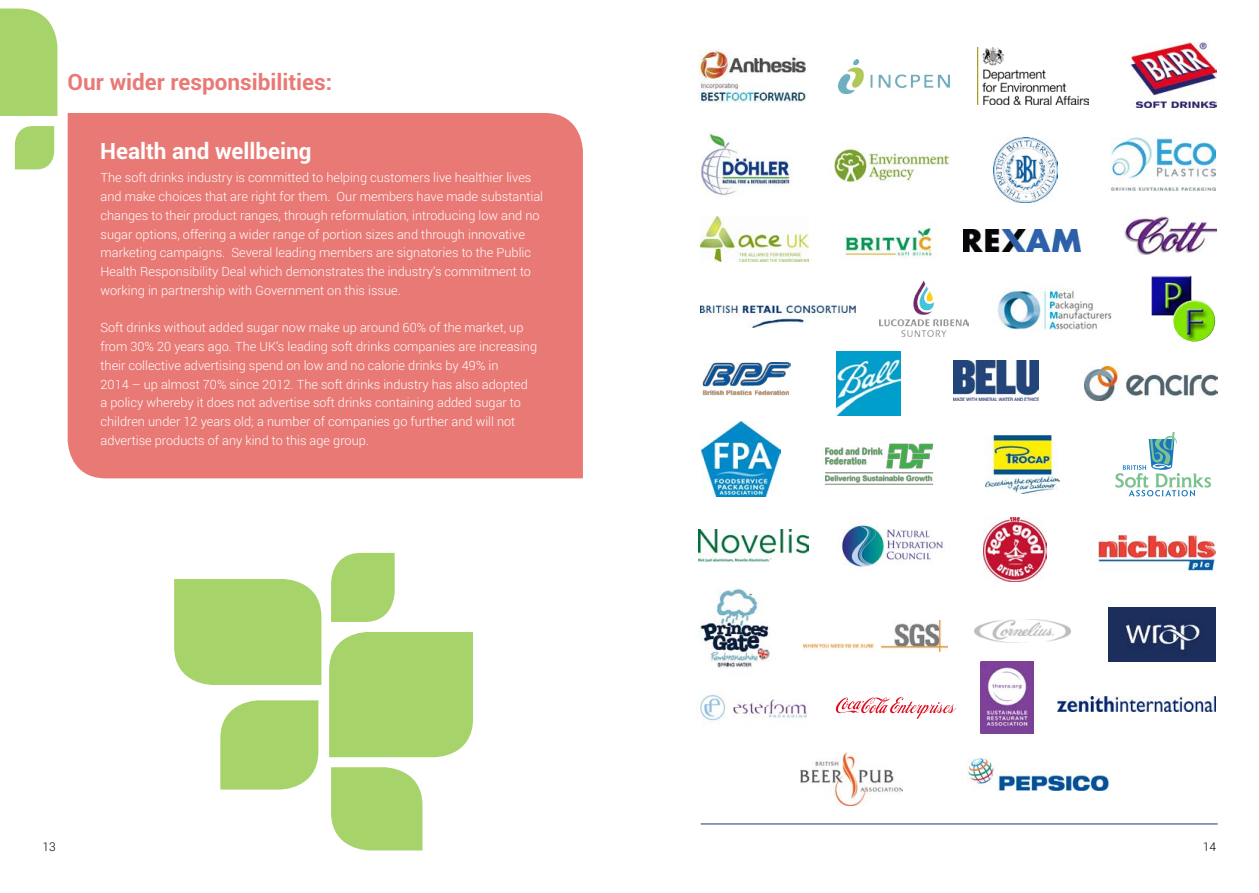
<style>
.page{position:relative;width:1259px;height:893px;background:#fff}
.page>*{position:absolute;margin:0;border:0;box-sizing:border-box;transform-origin:0 0}
.t1{font:700 22.5px "Roboto";color:#e97975}
.t2{font:700 22.5px "Roboto";color:#fff}
.t3{font:300 12.75px/18.8px "Roboto";color:#fff}
.t4{font:300 12px "Roboto";color:#000}
</style>
<div class="page">
<div style="left:68px;top:113px;width:515px;height:365px;background:#e97975"></div>
<div style="left:0;top:9px;width:57px;height:107px;background:#a6d36a"></div>
<svg style="left:15px;top:126px;width:39px;height:43px;background:#acd674"></svg>
<hr style="left:701px;top:823px;width:516px;height:1px;background:#2e5182">
<img style="left:980px;top:661px;width:53px;height:73px">
<img style="left:983px;top:518px;width:63px;height:63px">
<img style="left:1108px;top:608px;width:107px;height:53px">
<img style="left:1057px;top:696px;width:158px;height:15px">
<svg style="left:331px;top:767px;width:91px;height:83px;background:#acd675"></svg>
<svg style="left:220px;top:700px;width:98px;height:90px;background:#add675"></svg>
<div style="left:329px;top:632px;width:144px;height:125px;background:#a6d36a"></div>
<div style="left:174px;top:579px;width:147px;height:106px;background:#a6d36a"></div>
<svg style="left:331px;top:553px;width:64px;height:69px;background:#add677"></svg>
<img style="left:830px;top:148px;width:120px;height:37px">
<img style="left:701px;top:217px;width:108px;height:45px">
<img style="left:837px;top:352px;width:63px;height:64px">
<img style="left:1130px;top:43px;width:86px;height:65px">
<img style="left:800px;top:753px;width:103px;height:53px">
<img style="left:953px;top:361px;width:85px;height:39px">
<img style="left:698px;top:49px;width:109px;height:54px">
<img style="left:702px;top:362px;width:88px;height:34px">
<img style="left:701px;top:306px;width:154px;height:21px">
<img style="left:840px;top:227px;width:95px;height:32px">
<img style="left:975px;top:620px;width:95px;height:22px">
<img style="left:1123px;top:217px;width:93px;height:38px">
<img style="left:978px;top:48px;width:110px;height:56px">
<img style="left:696px;top:133px;width:95px;height:62px">
<img style="left:1111px;top:138px;width:104px;height:52px">
<img style="left:1084px;top:367px;width:133px;height:34px">
<img style="left:696px;top:694px;width:111px;height:29px">
<img style="left:824px;top:443px;width:110px;height:42px">
<img style="left:701px;top:422px;width:79px;height:74px">
<img style="left:838px;top:59px;width:112px;height:34px">
<img style="left:879px;top:280px;width:89px;height:57px">
<img style="left:997px;top:288px;width:115px;height:42px">
<img style="left:841px;top:524px;width:104px;height:44px">
<img style="left:1099px;top:535px;width:116px;height:37px">
<img style="left:698px;top:530px;width:111px;height:31px">
<img style="left:968px;top:758px;width:141px;height:32px">
<img style="left:1151px;top:276px;width:65px;height:66px">
<img style="left:699px;top:589px;width:72px;height:80px">
<img style="left:985px;top:435px;width:74px;height:58px">
<img style="left:964px;top:230px;width:116px;height:21px">
<img style="left:803px;top:620px;width:145px;height:32px">
<svg style="left:836px;top:697px;width:120px;height:22px"></svg>
<svg style="left:1115px;top:432px;width:96px;height:64px"></svg>
<img style="left:993px;top:138px;width:64px;height:65px">
<h1 class="t1" style="left:68px;top:66px;width:266px">Our wider responsibilities:</h1>
<h1 class="t2" style="left:100px;top:136px;width:213px">Health and wellbeing</h1>
<p class="t3" style="left:101px;top:168px;width:444px">The soft drinks industry is committed to helping customers live healthier lives and make choices that are right for them. Our members have made substantial changes to their product ranges, through reformulation, introducing low and no sugar options, offering a wider range of portion sizes and through innovative marketing campaigns. Several leading members are signatories to the Public Health Responsibility Deal which demonstrates the industry’s commitment to working in partnership with Government on this issue.</p>
<p class="t3" style="left:101px;top:318px;width:438px">Soft drinks without added sugar now make up around 60% of the market, up from 30% 20 years ago. The UK’s leading soft drinks companies are increasing their collective advertising spend on low and no calorie drinks by 49% in<br>2014 – up almost 70% since 2012. The soft drinks industry has also adopted a policy whereby it does not advertise soft drinks containing added sugar to children under 12 years old; a number of companies go further and will not advertise products of any kind to this age group.</p>
<p class="t4" style="left:43px;top:838px;width:15px">13</p>
<p class="t4" style="left:1202px;top:838px;width:15px">14</p>
</div>
